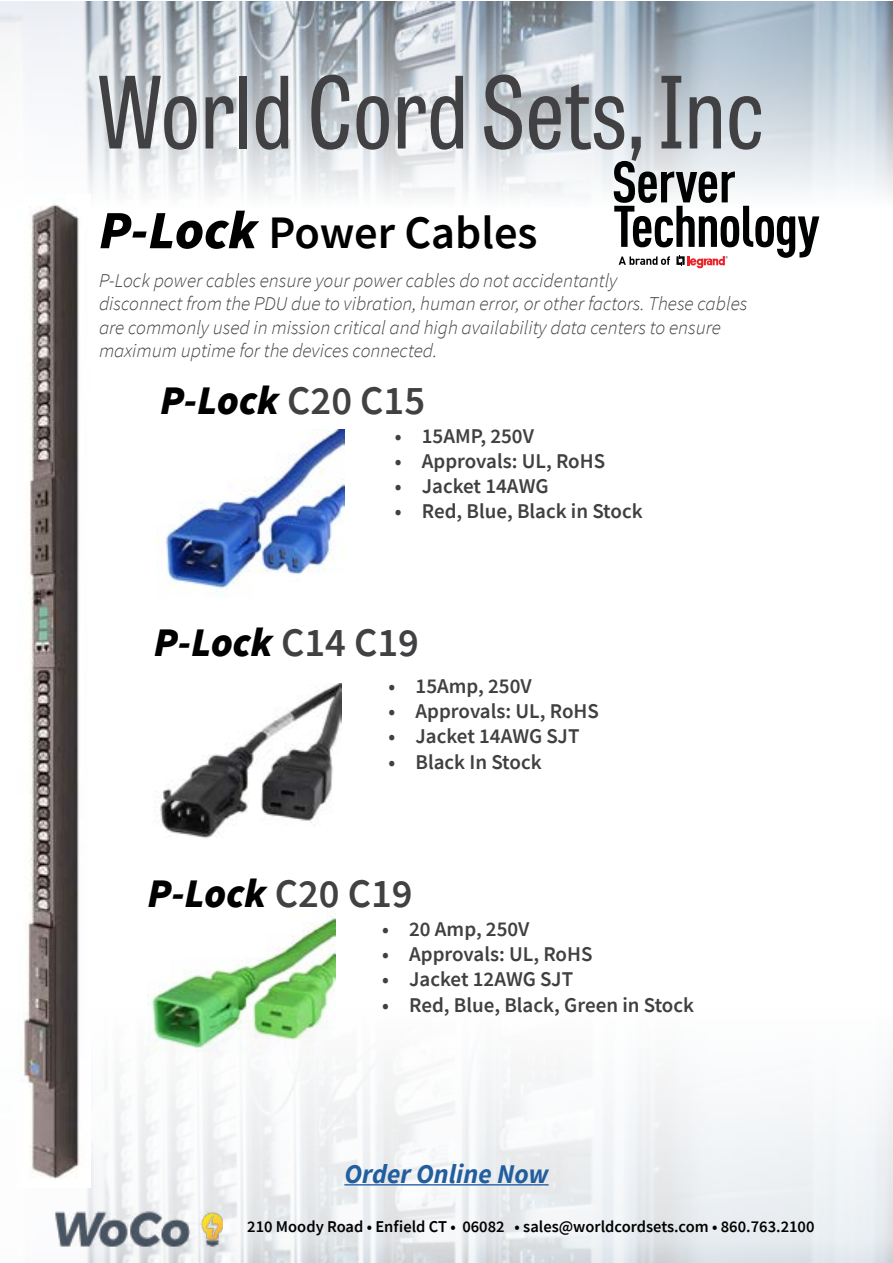
<style>
.page{position:relative;width:893px;height:1263px;background:#fff}
.page>*{position:absolute;margin:0;border:0;box-sizing:border-box;transform-origin:0 0}
.t1{font:99px "Tablet Gothic Condensed";color:#414042;scale:.96 1}
.t2{font:600 46.5px "Source Sans Pro";color:#000}
.t3{font:italic 900 40.5px "Source Sans Pro";color:#000}
.t4{font:italic 700 27px "Source Sans Pro";color:#215e9e}
.t5{font:600 21px "Source Sans Pro";color:#404040}
.t6{font:italic 300 19.5px/23.4px "Source Sans Pro";color:#414042}
.t7{font:600 16.5px "Source Sans Pro";color:#000}
.s1{font-weight:900;font-style:italic;font-size:54px}
.s2{font-weight:600;font-style:normal;color:#414042}
</style>
<div class="page">
<img style="left:148px;top:916px;width:187px;height:89px">
<img style="left:0;top:1px;width:893px;height:194px">
<img style="left:160px;top:683px;width:182px;height:156px">
<img style="left:156px;top:430px;width:188px;height:166px">
<img style="left:55px;top:1005px;width:838px;height:258px">
<hr style="left:344px;top:1184px;width:205px;height:1px;background:#215e9e">
<img style="left:55px;top:1212px;width:168px;height:35px">
<svg style="left:614px;top:161px;width:205px;height:108px"></svg>
<img style="left:21px;top:204px;width:69px;height:983px">
<h1 class="t1" style="left:98px;top:46px;width:695px">World Cord Sets, Inc</h1>
<h2 class="t2" style="left:99px;top:202px;width:440px"><span class="s1">P-Lock</span> Power Cables</h2>
<p class="t6" style="left:99px;top:269px;width:650px">P-Lock power cables ensure your power cables do not accidentantly<br>disconnect from the PDU due to vibration, human error, or other factors. These cables are commonly used in mission critical and high availability data centers to ensure maximum uptime for the devices connected.</p>
<h3 class="t3" style="left:160px;top:373px;width:266px">P-Lock <span class="s2">C20 C15</span></h3>
<p class="t5" style="left:395px;top:422px;width:141px">• 15AMP, 250V</p>
<p class="t5" style="left:395px;top:447px;width:212px">• Approvals: UL, RoHS</p>
<p class="t5" style="left:395px;top:472px;width:155px">• Jacket 14AWG</p>
<p class="t5" style="left:395px;top:497px;width:249px">• Red, Blue, Black in Stock</p>
<h3 class="t3" style="left:154px;top:614px;width:266px">P-Lock <span class="s2">C14 C19</span></h3>
<p class="t5" style="left:389px;top:672px;width:145px">• 15Amp, 250V</p>
<p class="t5" style="left:389px;top:697px;width:212px">• Approvals: UL, RoHS</p>
<p class="t5" style="left:389px;top:723px;width:192px">• Jacket 14AWG SJT</p>
<p class="t5" style="left:389px;top:748px;width:155px">• Black In Stock</p>
<h3 class="t3" style="left:148px;top:866px;width:266px">P-Lock <span class="s2">C20 C19</span></h3>
<p class="t5" style="left:382px;top:915px;width:149px">• 20 Amp, 250V</p>
<p class="t5" style="left:382px;top:940px;width:212px">• Approvals: UL, RoHS</p>
<p class="t5" style="left:382px;top:966px;width:192px">• Jacket 12AWG SJT</p>
<p class="t5" style="left:382px;top:991px;width:313px">• Red, Blue, Black, Green in Stock</p>
<h3 class="t4" style="left:344px;top:1155px;width:206px">Order Online Now</h3>
<p class="t7" style="left:247px;top:1215px;width:569px">210 Moody Road • Enfield CT • 06082 • sales@worldcordsets.com • 860.763.2100</p>
</div>
